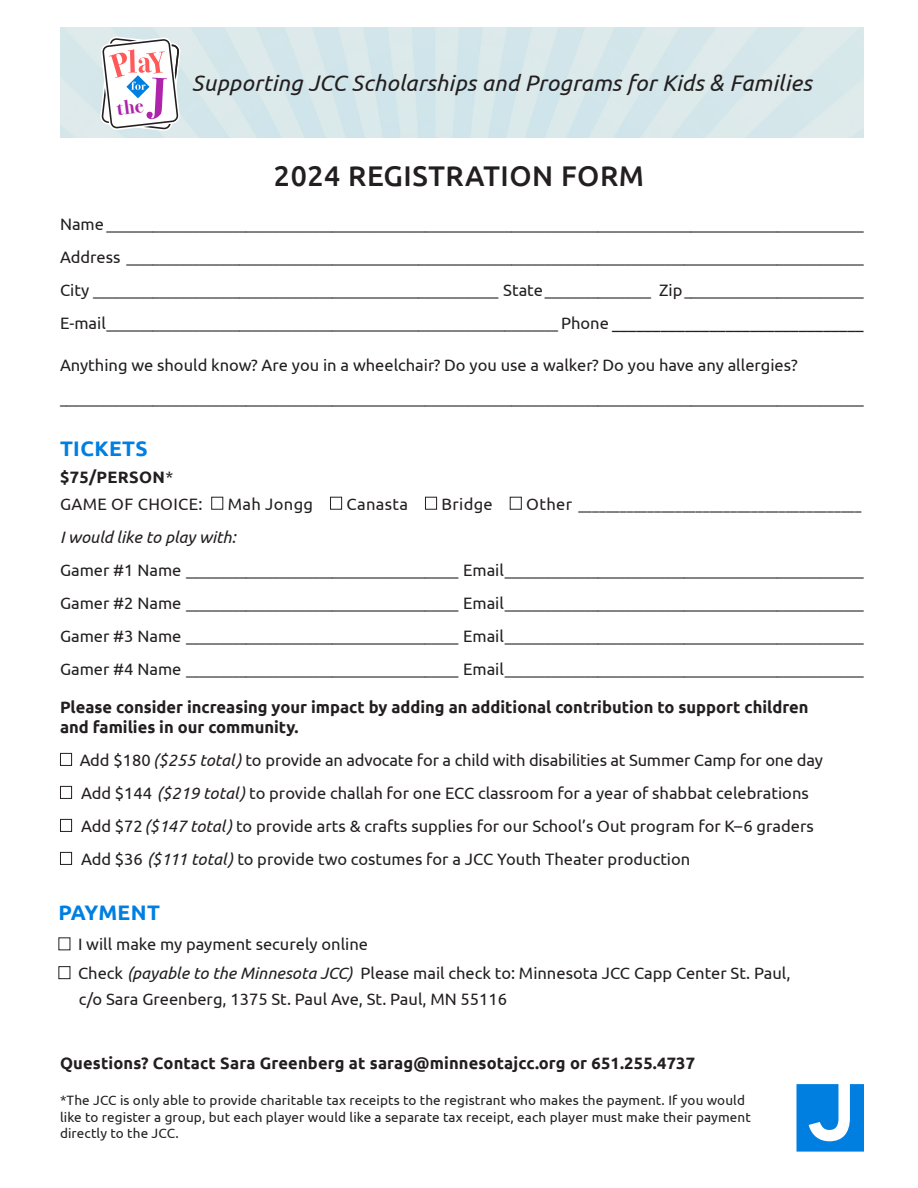
<style>
.page{position:relative;width:918px;height:1188px;background:#fff}
.page>*{position:absolute;margin:0;border:0;box-sizing:border-box;transform-origin:0 0}
.t1{font:500 28.5px "Ubuntu";letter-spacing:.02em;color:#231f20}
.rule_below{font:italic 22.5px "Ubuntu";letter-spacing:.01em;color:#231f20}
.rule_below-2{font:700 21px "Ubuntu";letter-spacing:.02em;color:#007fe1}
.rule_below-3{font:16.5px/25.5px "Ubuntu";color:#231f20}
.rule_below-4{font:700 16.5px/20.4px "Ubuntu";color:#231f20}
.rule_below-5{font:16.5px "Ubuntu";letter-spacing:.02em;color:#231f20}
.rule_below-6{font:italic 16.5px "Ubuntu";color:#231f20}
.rule_below-7{font:700 16.5px "Ubuntu";letter-spacing:.02em;color:#231f20}
.rule_below-8{font:13.5px/16.5px "Ubuntu";letter-spacing:.01em;color:#231f20}
.s1{font-size:16.5px}
.s2{font-weight:400}
.s3{font-style:italic}
</style>
<div class="page">
<div style="left:58px;top:966px;width:12px;height:13px;border:1px solid #231f20"></div>
<div style="left:211px;top:497px;width:12px;height:13px;border:1px solid #231f20"></div>
<div style="left:330px;top:497px;width:12px;height:13px;border:1px solid #231f20"></div>
<div style="left:425px;top:497px;width:12px;height:13px;border:1px solid #231f20"></div>
<div style="left:510px;top:497px;width:12px;height:13px;border:1px solid #231f20"></div>
<div style="left:60px;top:753px;width:12px;height:13px;border:1px solid #231f20"></div>
<div style="left:60px;top:786px;width:12px;height:13px;border:1px solid #231f20"></div>
<div style="left:60px;top:819px;width:12px;height:13px;border:1px solid #231f20"></div>
<div style="left:60px;top:852px;width:12px;height:13px;border:1px solid #231f20"></div>
<div style="left:57px;top:27px;width:807px;height:111px;background:#d8e8eb"></div>
<svg style="left:796px;top:1084px;width:68px;height:68px"></svg>
<svg style="left:100px;top:37px;width:81px;height:94px;background:#dcd1da"></svg>
<p class="rule_below" style="left:192px;top:69px;width:621px">Supporting JCC Scholarships and Programs for Kids &amp; Families</p>
<p class="t1" style="left:274px;top:158px;width:372px">2024 REGISTRATION FORM</p>
<p class="rule_below-8" style="left:60px;top:217px;width:805px"><span class="s1">Name</span> __________________________________________________________________________________________________________________</p>
<p class="rule_below-8" style="left:60px;top:250px;width:805px"><span class="s1">Address</span> _______________________________________________________________________________________________________________</p>
<p class="rule_below-8" style="left:60px;top:283px;width:805px"><span class="s1">City</span> _____________________________________________________________ <span class="s1">State</span>________________ <span class="s1">Zip</span>___________________________</p>
<p class="rule_below-8" style="left:60px;top:316px;width:805px"><span class="s1">E-mail</span>____________________________________________________________________ <span class="s1">Phone _______________________________</span></p>
<p class="rule_below-3" style="left:60px;top:352px;width:739px">Anything we should know? Are you in a wheelchair? Do you use a walker? Do you have any allergies?</p>
<p class="rule_below-8" style="left:60px;top:391px;width:805px">_________________________________________________________________________________________________________________________</p>
<p class="rule_below-2" style="left:60px;top:436px;width:89px">TICKETS</p>
<p class="rule_below-7" style="left:60px;top:467px;width:115px">$75/PERSON<span class="s2">*</span></p>
<p class="rule_below-5" style="left:60px;top:494px;width:144px">GAME OF CHOICE:</p>
<p class="rule_below-5" style="left:228px;top:494px;width:87px">Mah Jongg</p>
<p class="rule_below-5" style="left:347px;top:494px;width:63px">Canasta</p>
<p class="rule_below-3" style="left:442px;top:491px;width:53px">Bridge</p>
<p class="rule_below-8" style="left:526px;top:496px;width:337px"><span class="s1">Other</span> _________________________________________</p>
<p class="rule_below-6" style="left:60px;top:527px;width:177px">I would like to play with:</p>
<p class="rule_below-8" style="left:60px;top:562px;width:805px"><span class="s1">Gamer #1 Name</span> _________________________________________ <span class="s1">Email</span>______________________________________________________</p>
<p class="rule_below-8" style="left:60px;top:595px;width:805px"><span class="s1">Gamer #2 Name</span> _________________________________________ <span class="s1">Email</span>______________________________________________________</p>
<p class="rule_below-8" style="left:60px;top:628px;width:805px"><span class="s1">Gamer #3 Name</span> _________________________________________ <span class="s1">Email</span>______________________________________________________</p>
<p class="rule_below-8" style="left:60px;top:661px;width:805px"><span class="s1">Gamer #4 Name</span> _________________________________________ <span class="s1">Email</span>______________________________________________________</p>
<p class="rule_below-4" style="left:60px;top:696px;width:750px">Please consider increasing your impact by adding an additional contribution to support children and families in our community.</p>
<p class="rule_below-3" style="left:80px;top:747px;width:745px">Add $180 <span class="s3">($255 total)</span> to provide an advocate for a child with disabilities at Summer Camp for one day</p>
<p class="rule_below-3" style="left:81px;top:780px;width:729px">Add $144 <span class="s3">($219 total)</span> to provide challah for one ECC classroom for a year of shabbat celebrations</p>
<p class="rule_below-3" style="left:81px;top:813px;width:734px">Add $72<span class="s3">($147 total)</span> to provide arts &amp; crafts supplies for our School’s Out program for K–6 graders</p>
<p class="rule_below-3" style="left:81px;top:846px;width:611px">Add $36 <span class="s3">($111 total)</span> to provide two costumes for a JCC Youth Theater production</p>
<p class="rule_below-2" style="left:58px;top:900px;width:103px">PAYMENT</p>
<p class="rule_below-3" style="left:78px;top:931px;width:292px">I will make my payment securely online</p>
<p class="rule_below-3" style="left:78px;top:960px;width:714px">Check <span class="s3">(payable to the Minnesota JCC)</span> Please mail check to: Minnesota JCC Capp Center St. Paul, c/o Sara Greenberg, 1375 St. Paul Ave, St. Paul, MN 55116</p>
<p class="rule_below-4" style="left:60px;top:1053px;width:637px">Questions? Contact Sara Greenberg at sarag@minnesotajcc.org or 651.255.4737</p>
<p class="rule_below-8" style="left:60px;top:1092px;width:692px">*The JCC is only able to provide charitable tax receipts to the registrant who makes the payment. If you would like to register a group, but each player would like a separate tax receipt, each player must make their payment directly to the JCC.</p>
</div>
